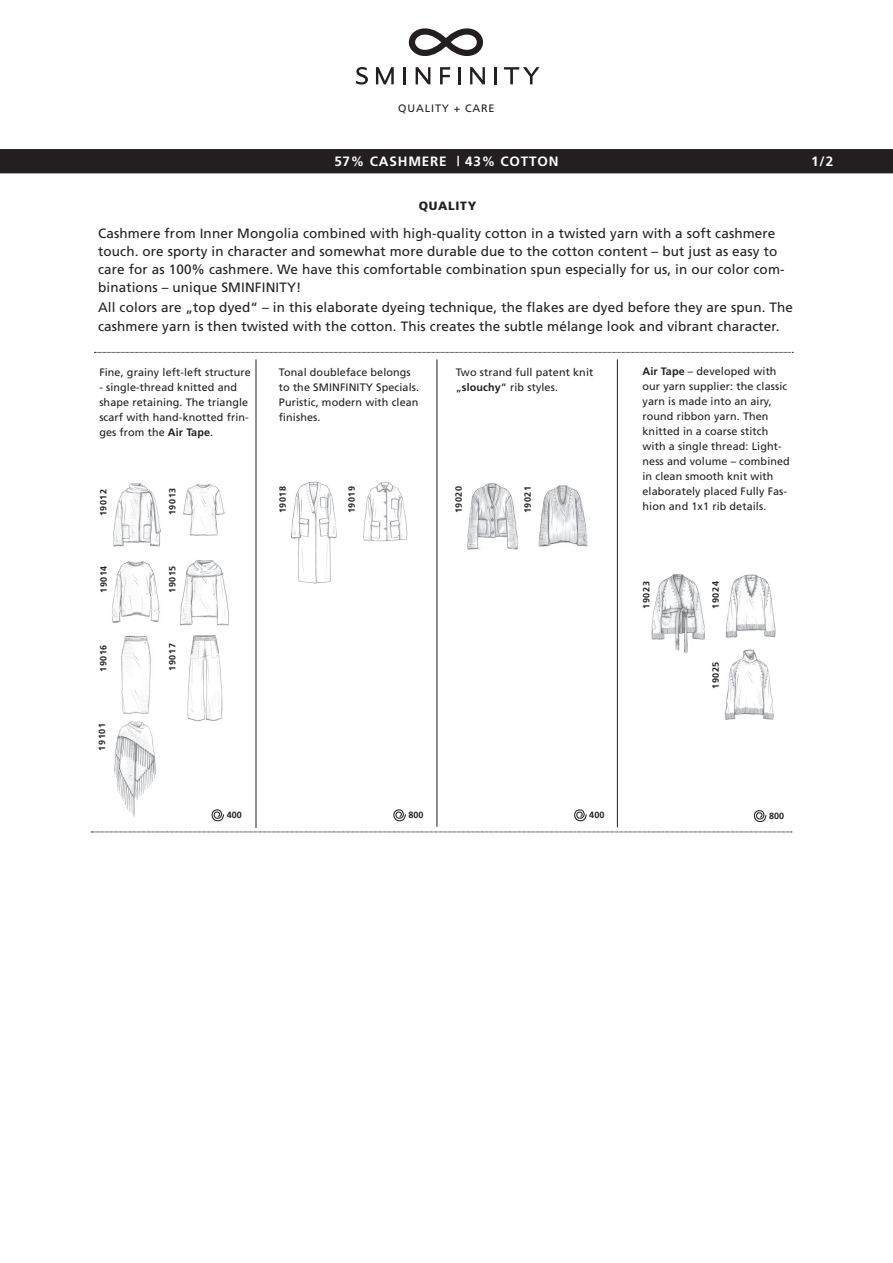
<style>
.page{position:relative;width:893px;height:1263px;background:#fff}
.page>*{position:absolute;margin:0;border:0;box-sizing:border-box;transform-origin:0 0}
.t1{font:13.5px/18px "Frutiger";letter-spacing:.01em;color:#231f20}
.t2{font:700 13.5px "Frutiger";letter-spacing:.06em;color:#fff}
.t3{font:900 12px "Frutiger";letter-spacing:.06em;color:#231f20}
.t4{font:10.8px/15px "Frutiger";letter-spacing:.01em;color:#231f20}
.t5{font:10.8px "Frutiger";letter-spacing:.08em;color:#231f20}
.t6{font:700 9px "Frutiger";letter-spacing:.06em;color:#231f20}
.s1{font-weight:700}
</style>
<div class="page">
<img style="left:467px;top:483px;width:51px;height:67px">
<img style="left:183px;top:484px;width:41px;height:52px">
<div style="left:1px;top:150px;width:891px;height:23px;background:#231f20"></div>
<div style="left:0;top:149px;width:893px;height:24px;border:2px solid #231f20"></div>
<svg style="left:94px;top:352px;width:699px;height:1px"></svg>
<svg style="left:91px;top:832px;width:701px;height:1px"></svg>
<hr style="left:256px;top:359px;width:1px;height:469px;background:#231f20">
<hr style="left:437px;top:359px;width:1px;height:468px;background:#231f20">
<hr style="left:617px;top:359px;width:1px;height:468px;background:#231f20">
<svg style="left:393px;top:809px;width:13px;height:13px"></svg>
<svg style="left:211px;top:809px;width:14px;height:13px"></svg>
<svg style="left:574px;top:809px;width:13px;height:13px"></svg>
<img style="left:113px;top:483px;width:48px;height:64px">
<img style="left:179px;top:560px;width:51px;height:66px">
<img style="left:112px;top:561px;width:48px;height:62px">
<img style="left:121px;top:635px;width:30px;height:79px">
<img style="left:187px;top:635px;width:36px;height:87px">
<img style="left:291px;top:481px;width:46px;height:103px">
<img style="left:363px;top:482px;width:45px;height:59px">
<img style="left:538px;top:485px;width:50px;height:62px">
<svg style="left:356px;top:67px;width:12px;height:18px"></svg>
<svg style="left:376px;top:67px;width:18px;height:17px"></svg>
<hr style="left:403px;top:67px;width:3px;height:17px;background:#231f20">
<hr style="left:494px;top:67px;width:3px;height:17px;background:#231f20">
<svg style="left:504px;top:67px;width:35px;height:17px"></svg>
<svg style="left:408px;top:28px;width:77px;height:56px"></svg>
<img style="left:114px;top:722px;width:42px;height:95px">
<img style="left:651px;top:574px;width:54px;height:79px">
<img style="left:725px;top:574px;width:51px;height:64px">
<img style="left:724px;top:649px;width:50px;height:71px">
<svg style="left:753px;top:810px;width:14px;height:12px"></svg>
<p class="t5" style="left:398px;top:102px;width:98px">QUALITY + CARE</p>
<p class="t2" style="left:334px;top:154px;width:226px">57% CASHMERE | 43% COTTON</p>
<p class="t3" style="left:419px;top:199px;width:59px">QUALITY</p>
<p class="t1" style="left:98px;top:225px;width:688px">Cashmere from Inner Mongolia combined with high-quality cotton in a twisted yarn with a soft cashmere touch. ore sporty in character and somewhat more durable due to the cotton content – but just as easy to care for as 100% cashmere. We have this comfortable combination spun especially for us, in our color com&shy;binations – unique SMINFINITY!</p>
<p class="t1" style="left:98px;top:297px;width:696px;line-height:19.5px">All colors are „top dyed“ – in this elaborate dyeing technique, the flakes are dyed before they are spun. The cashmere yarn is then twisted with the cotton. This creates the subtle mélange look and vibrant character.</p>
<p class="t4" style="left:99px;top:364px;width:153px">Fine, grainy left-left structure</p>
<p class="t4" style="left:99px;top:379px;width:151px">- single-thread knitted and shape retaining. The triangle scarf with hand-knotted frin&shy;ges from the <span class="s1">Air Tape</span>.</p>
<p class="t4" style="left:279px;top:364px;width:142px">Tonal doubleface belongs to the SMINFINITY Specials.<br>Puristic, modern with clean finishes.</p>
<p class="t4" style="left:456px;top:364px;width:139px">Two strand full patent knit „<span class="s1">slouchy</span>“ rib styles.</p>
<p class="t6" style="left:98px;top:516px;width:29px;rotate:-90deg">19012</p>
<p class="t6" style="left:167px;top:515px;width:29px;rotate:-90deg">19013</p>
<p class="t6" style="left:277px;top:513px;width:29px;rotate:-90deg">19018</p>
<p class="t6" style="left:347px;top:513px;width:29px;rotate:-90deg">19019</p>
<p class="t6" style="left:453px;top:513px;width:29px;rotate:-90deg">19020</p>
<p class="t6" style="left:522px;top:513px;width:29px;rotate:-90deg">19021</p>
<p class="t4" style="left:642px;top:364px;width:149px"><span class="s1">Air Tape</span> – developed with our yarn supplier: the classic yarn is made into an airy, round ribbon yarn. Then knitted in a coarse stitch with a single thread: Light&shy;ness and volume – combined in clean smooth knit with elaborately placed Fully Fas&shy;hion and 1x1 rib details.</p>
<p class="t2" style="left:811px;top:153px;width:23px">1/2</p>
<p class="t6" style="left:99px;top:593px;width:29px;rotate:-90deg">19014</p>
<p class="t6" style="left:167px;top:593px;width:29px;rotate:-90deg">19015</p>
<p class="t6" style="left:98px;top:672px;width:29px;rotate:-90deg">19016</p>
<p class="t6" style="left:97px;top:750px;width:29px;rotate:-90deg">19101</p>
<p class="t6" style="left:167px;top:671px;width:29px;rotate:-90deg">19017</p>
<p class="t6" style="left:641px;top:609px;width:29px;rotate:-90deg">19023</p>
<p class="t6" style="left:710px;top:609px;width:29px;rotate:-90deg">19024</p>
<p class="t6" style="left:710px;top:689px;width:29px;rotate:-90deg">19025</p>
<p class="t6" style="left:227px;top:809px;width:17px">400</p>
<p class="t6" style="left:408px;top:809px;width:17px">800</p>
<p class="t6" style="left:589px;top:809px;width:17px">400</p>
<p class="t6" style="left:769px;top:810px;width:17px">800</p>
</div>
